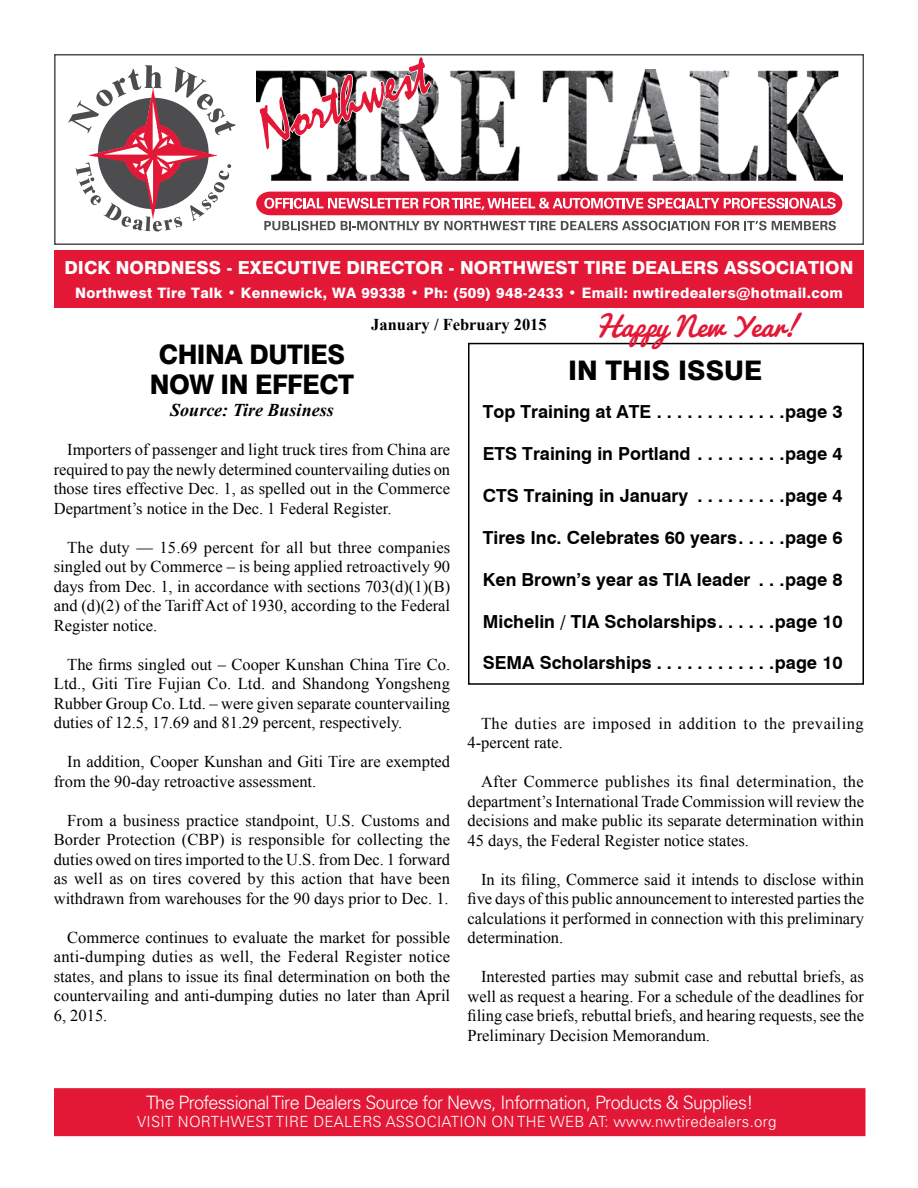
<style>
.page{position:relative;width:918px;height:1188px;background:#fff}
.page>*{position:absolute;margin:0;border:0;box-sizing:border-box;transform-origin:0 0}
.t1{font:800 27px/30px "Swiss 721 BT";letter-spacing:-.02em;color:#000;text-align:center;scale:.96 1}
.t2{font:italic 27px "Pacifico";color:#e31837}
.t3{font:800 27px "Swiss 721 BT";color:#000}
.t4{font:300 18.45px "Univers";letter-spacing:-.03em;color:#fff}
.t5{font:700 18px "Swiss 721 BT";color:#000}
.t6{font:800 18px "Swiss 721 BT";color:#fff}
.t7{font:italic 700 18px "Times New Roman";color:#000}
.t8{font:16.5px/19.5px "Times New Roman";color:#000;text-align:justify}
.t9{font:16.5px/19.5px "Times New Roman";letter-spacing:.03em;color:#000}
.t10{font:700 16.5px "Times New Roman";color:#000}
.t11{font:300 15.3px "Univers";letter-spacing:.02em;color:#fff}
.t12{font:800 14.4px "Swiss 721 BT";letter-spacing:.025em;color:#fff}
</style>
<div class="page">
<div style="left:54px;top:250px;width:809px;height:58px;background:#e31837"></div>
<div style="left:54px;top:54px;width:810px;height:191px;border:2px solid #4d4d4f"></div>
<svg style="left:255px;top:54px;width:588px;height:176px"></svg>
<svg style="left:68px;top:65px;width:168px;height:167px"></svg>
<div style="left:54px;top:1088px;width:812px;height:48px;background:#e31837;border:2px solid #e31837"></div>
<div style="left:468px;top:343px;width:396px;height:342px;border:2px solid #000"></div>
<p class="t6" style="left:65px;top:256px;width:790px">DICK NORDNESS - EXECUTIVE DIRECTOR - NORTHWEST TIRE DEALERS ASSOCIATION</p>
<p class="t12" style="left:75px;top:284px;width:769px">Northwest Tire Talk • Kennewick, WA 99338 • Ph: (509) 948-2433 • Email: nwtiredealers@hotmail.com</p>
<p class="t10" style="left:371px;top:313px;width:177px">January / February 2015</p>
<h1 class="t2" style="left:592px;top:312px;width:219px">Happy NewYear!</h1>
<h1 class="t1" style="left:150px;top:340px;width:214px">CHINA DUTIES<br>NOW IN EFFECT</h1>
<p class="t7" style="left:170px;top:398px;width:165px">Source: Tire Business</p>
<p class="t8" style="left:54px;top:440px;width:398px;text-indent:13px">Importers of passenger and light truck tires from China are required to pay the newly determined countervailing duties on those tires effective Dec. 1, as spelled out in the Commerce Department’s notice in the Dec. 1 Federal Register.</p>
<p class="t8" style="left:54px;top:537px;width:398px;text-indent:13px">The duty — 15.69 percent for all but three companies singled out by Commerce – is being applied retroactively 90 days from Dec. 1, in accordance with sections 703(d)(1)(B) and (d)(2) of the Tariff Act of 1930, according to the Federal Register notice.</p>
<p class="t8" style="left:54px;top:654px;width:398px;text-indent:13px">The firms singled out – Cooper Kunshan China Tire Co.<br>Ltd., Giti Tire Fujian Co. Ltd. and Shandong Yongsheng Rubber Group Co. Ltd. – were given separate countervailing duties of 12.5, 17.69 and 81.29 percent, respectively.</p>
<p class="t8" style="left:54px;top:752px;width:398px;text-indent:13px">In addition, Cooper Kunshan and Giti Tire are exempted from the 90-day retroactive assessment.</p>
<p class="t8" style="left:54px;top:810px;width:398px;text-indent:13px">From a business practice standpoint, U.S. Customs and Border Protection (CBP) is responsible for collecting the duties owed on tires imported to the U.S. from Dec. 1 forward as well as on tires covered by this action that have been withdrawn from warehouses for the 90 days prior to Dec. 1.</p>
<p class="t8" style="left:54px;top:927px;width:398px;text-indent:13px">Commerce continues to evaluate the market for possible anti-dumping duties as well, the Federal Register notice states, and plans to issue its final determination on both the countervailing and anti-dumping duties no later than April 6, 2015.</p>
<h1 class="t3" style="left:568px;top:354px;width:196px">IN THIS ISSUE</h1>
<p class="t5" style="left:483px;top:401px;width:362px">Top Training at ATE . . . . . . . . . . . . page 3</p>
<p class="t5" style="left:483px;top:442px;width:362px">ETS Training in Portland . . . . . . . . page 4</p>
<p class="t5" style="left:483px;top:484px;width:362px">CTS Training in January . . . . . . . . page 4</p>
<p class="t5" style="left:483px;top:526px;width:362px">Tires Inc. Celebrates 60 years . . . . page 6</p>
<p class="t5" style="left:483px;top:568px;width:362px">Ken Brown’s year as TIA leader . . page 8</p>
<p class="t5" style="left:483px;top:610px;width:362px">Michelin / TIA Scholarships . . . . . page 10</p>
<p class="t5" style="left:483px;top:652px;width:361px">SEMA Scholarships . . . . . . . . . . . page 10</p>
<p class="t9" style="left:468px;top:713px;width:398px;text-indent:13px">The duties are imposed in addition to the prevailing<br>4-percent rate.</p>
<p class="t8" style="left:468px;top:772px;width:398px;text-indent:13px">After Commerce publishes its final determination, the department’s International Trade Commission will review the decisions and make public its separate determination within 45 days, the Federal Register notice states.</p>
<p class="t8" style="left:468px;top:869px;width:398px;text-indent:13px">In its filing, Commerce said it intends to disclose within five days of this public announcement to interested parties the calculations it performed in connection with this preliminary determination.</p>
<p class="t8" style="left:468px;top:967px;width:398px;text-indent:13px">Interested parties may submit case and rebuttal briefs, as well as request a hearing. For a schedule of the deadlines for filing case briefs, rebuttal briefs, and hearing requests, see the Preliminary Decision Memorandum.</p>
<p class="t4" style="left:146px;top:1091px;width:609px">The Professional Tire Dealers Source for News, Information, Products &amp; Supplies!</p>
<p class="t11" style="left:137px;top:1113px;width:641px">VISIT NORTHWEST TIRE DEALERS ASSOCIATION ON THE WEB AT: www.nwtiredealers.org</p>
</div>
